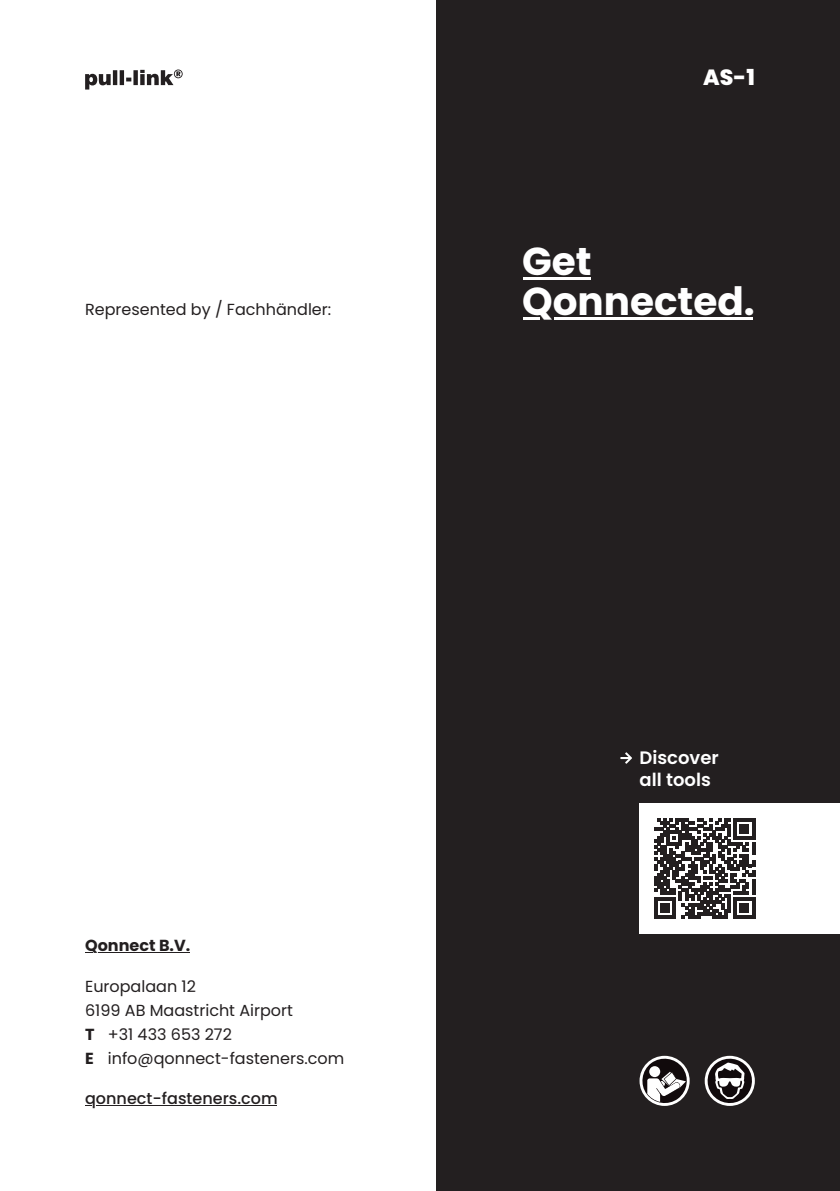
<style>
.page{position:relative;width:840px;height:1191px;background:#fff}
.page>*{position:absolute;margin:0;border:0;box-sizing:border-box;transform-origin:0 0}
.t1{font:700 39px "Poppins";color:#fff}
.t2{font:800 22px "Poppins";color:#fff}
.t3{font:600 18px "Poppins";color:#fff}
.t4{font:16px "Poppins";color:#231f20}
.t5{font:500 16px "Poppins";color:#231f20}
.t6{font:700 16px "Poppins";color:#231f20}
.s1{font-weight:700}
</style>
<div class="page">
<div style="left:437px;top:0;width:402px;height:1191px;background:#231f20"></div>
<svg style="left:85px;top:69px;width:97px;height:21px"></svg>
<hr style="left:523px;top:317px;width:16px;height:3px;background:#fff">
<hr style="left:554px;top:317px;width:198px;height:3px;background:#fff">
<hr style="left:523px;top:277px;width:67px;height:2px;background:#fff">
<hr style="left:98px;top:951px;width:91px;height:1px;background:#231f20">
<hr style="left:96px;top:1105px;width:180px;height:1px;background:#231f20">
<div style="left:639px;top:803px;width:200px;height:130px;background:#fff"></div>
<svg style="left:654px;top:818px;width:100px;height:100px"></svg>
<svg style="left:620px;top:752px;width:11px;height:11px"></svg>
<svg style="left:639px;top:1055px;width:50px;height:51px"></svg>
<svg style="left:704px;top:1055px;width:50px;height:51px"></svg>
<p class="t4" style="left:85px;top:300px;width:247px">Represented by / Fachhändler:</p>
<p class="t6" style="left:85px;top:935px;width:107px">Qonnect B.V.</p>
<p class="t4" style="left:85px;top:977px;width:112px">Europalaan 12</p>
<p class="t4" style="left:85px;top:1001px;width:209px">6199 AB Maastricht Airport</p>
<p class="t4" style="left:85px;top:1025px;width:148px"><span class="s1">T</span> +31 433 653 272</p>
<p class="t4" style="left:85px;top:1049px;width:260px"><span class="s1">E</span> info@qonnect-fasteners.com</p>
<p class="t5" style="left:85px;top:1088px;width:194px">qonnect-fasteners.com</p>
<p class="t2" style="left:703px;top:65px;width:53px">AS-1</p>
<p class="t1" style="left:522px;top:238px;width:71px">Get</p>
<p class="t1" style="left:522px;top:279px;width:234px">Qonnected.</p>
<p class="t3" style="left:639px;top:747px;width:81px">Discover</p>
<p class="t3" style="left:639px;top:769px;width:73px">all tools</p>
</div>
